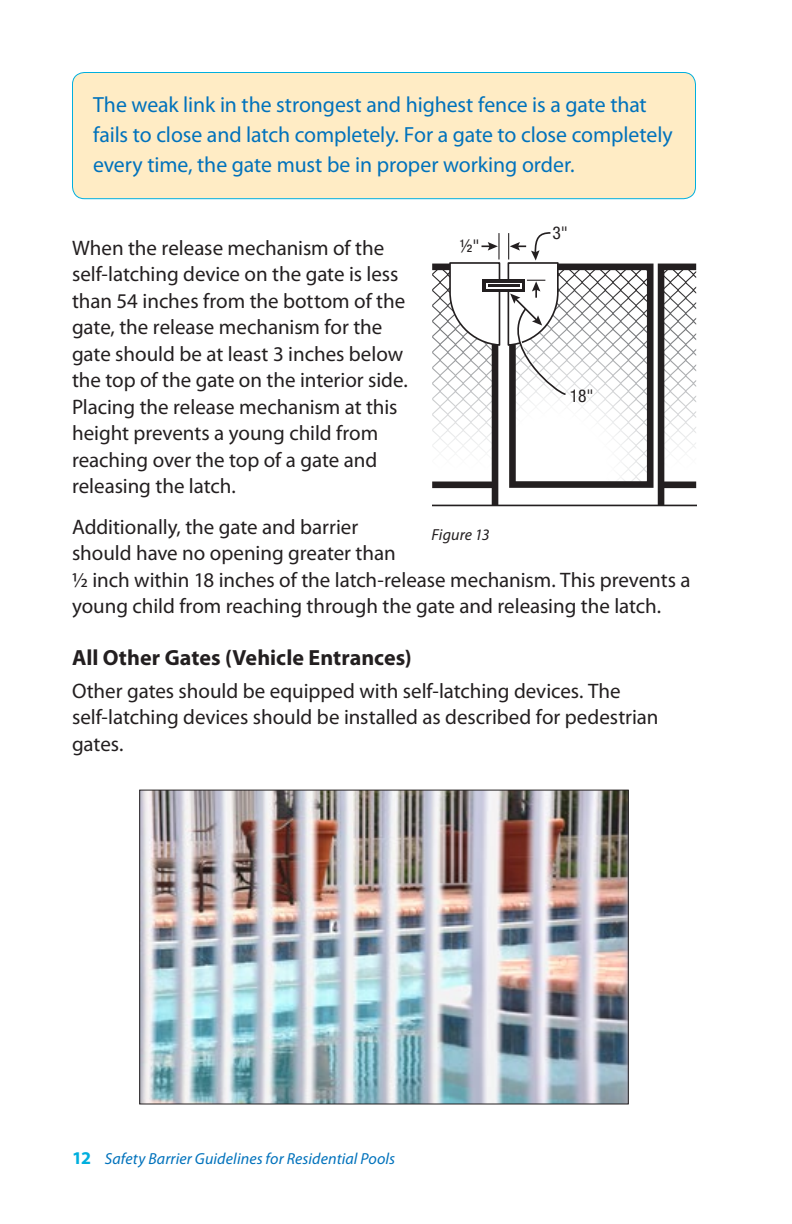
<style>
.page{position:relative;width:792px;height:1224px;background:#fff}
.page>*{position:absolute;margin:0;border:0;box-sizing:border-box;transform-origin:0 0}
.Sidebar{font:22px/30px "Myriad Pro";letter-spacing:-.005em;color:#0072bc}
.Head_3{font:700 22px "Myriad Pro";color:#231f20}
.Text{font:21px/26.4px "Myriad Pro";letter-spacing:-.005em;color:#231f20}
.t1{font:condensed 17.6px "Helvetica Neue LT Std";color:#231f20}
.t2{font:italic 16px "Myriad Pro";letter-spacing:.005em;color:#0072bc}
.Text-2{font:italic 16px "Myriad Pro";letter-spacing:.005em;color:#231f20}
.s1{font-weight:700;font-style:normal;font-size:18px;color:#00afde}
</style>
<div class="page">
<svg style="left:432px;top:232px;width:264px;height:274px"></svg>
<div style="left:72px;top:72px;width:624px;height:127px;background:#ffecc5;border-radius:12px"></div>
<div style="left:72px;top:72px;width:624px;height:127px;border:1px solid #00afde;border-radius:12px"></div>
<img style="left:141px;top:792px;width:486px;height:310px">
<div style="left:139px;top:790px;width:490px;height:314px;border:1px solid #231f20"></div>
<p class="Sidebar" style="left:93px;top:89px;width:581px">The weak link in the strongest and highest fence is a gate that fails to close and latch completely. For a gate to close completely every time, the gate must be in proper working order.</p>
<p class="t1" style="left:552px;top:222px;width:17px">3"</p>
<p class="t1" style="left:460px;top:235px;width:21px">½"</p>
<p class="Text" style="left:72px;top:234px;width:337px">When the release mechanism of the self-latching device on the gate is less than 54 inches from the bottom of the gate, the release mechanism for the gate should be at least 3 inches below the top of the gate on the interior side.<br>Placing the release mechanism at this height prevents a young child from reaching over the top of a gate and releasing the latch.</p>
<p class="Text" style="left:72px;top:513px;width:620px">Additionally, the gate and barrier<br>should have no opening greater than<br>½ inch within 18 inches of the latch-release mechanism. This prevents a young child from reaching through the gate and releasing the latch.</p>
<p class="Head_3" style="left:72px;top:643px;width:341px">All Other Gates (Vehicle Entrances)</p>
<p class="Text" style="left:72px;top:677px;width:588px">Other gates should be equipped with self-latching devices. The self-latching devices should be installed as described for pedestrian gates.</p>
<p class="t1" style="left:570px;top:386px;width:26px">18"</p>
<p class="Text-2" style="left:432px;top:525px;width:60px">Figure 13</p>
<p class="t2" style="left:72px;top:1149px;width:325px"><span class="s1">12</span> Safety Barrier Guidelines for Residential Pools</p>
</div>
